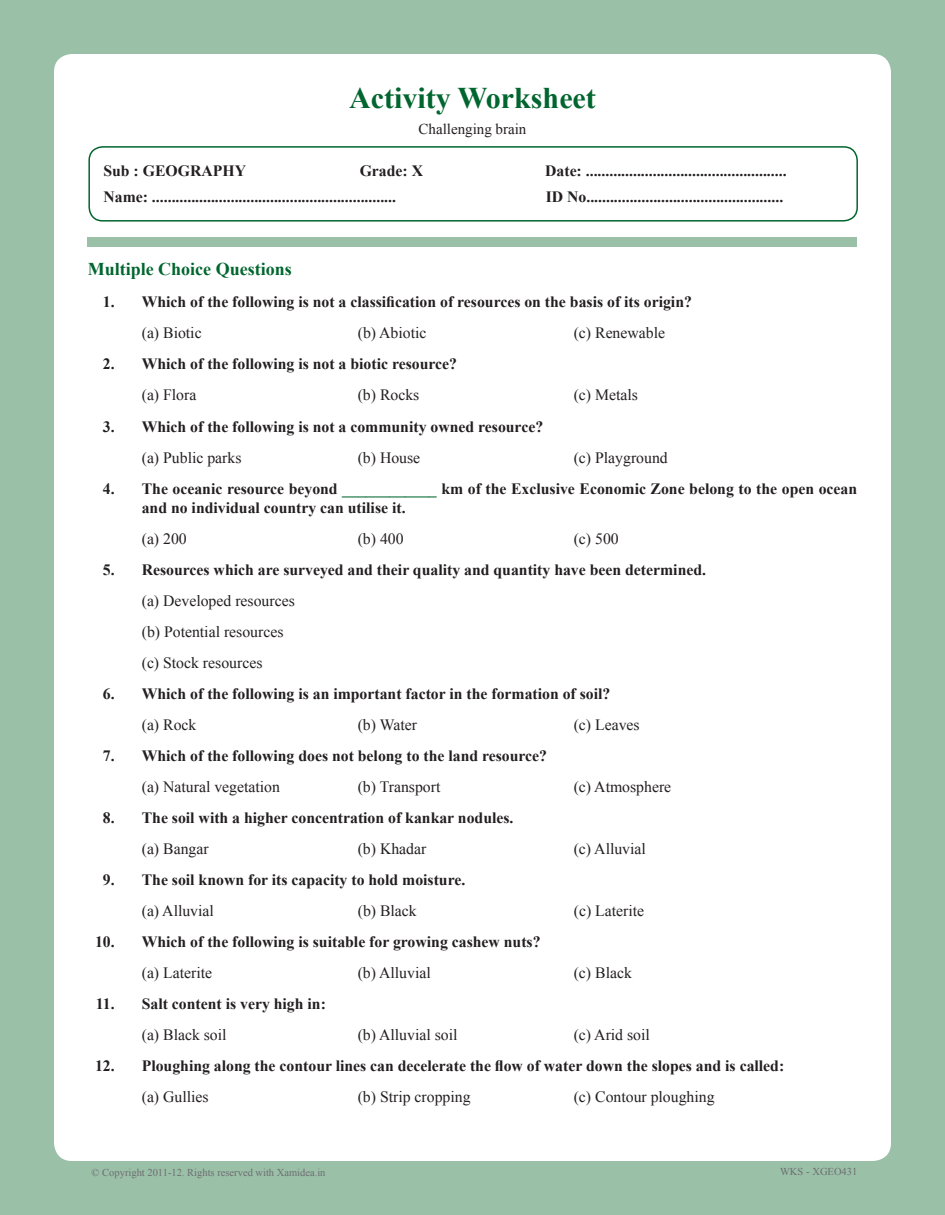
<style>
.page{position:relative;width:945px;height:1215px;background:#9bc0a8}
.page>*{position:absolute;margin:0;border:0;box-sizing:border-box;transform-origin:0 0}
.Worksheet{font:700 30px "Times New Roman";color:#00652e}
.Choice{font:700 18px "Times New Roman";color:#00652e}
.number{font:700 15.75px/18.9px "Times New Roman";color:#231f20}
.Body{font:15.75px "Times New Roman";color:#231f20}
.NOStyle{font:15px "Times New Roman";color:#231f20}
.t1{font:10.5px "Times New Roman";color:#6c6d70}
.s1{color:#00652e}
</style>
<div class="page">
<div style="left:54px;top:54px;width:837px;height:1107px;background:#fff;border-radius:18px"></div>
<div style="left:88px;top:237px;width:769px;height:10px;background:#9bc0a8"></div>
<div style="left:88px;top:146px;width:770px;height:76px;border:2px solid #00652e;border-radius:14px"></div>
<p class="Worksheet" style="left:349px;top:77px;width:248px">Activity Worksheet</p>
<p class="NOStyle" style="left:419px;top:119px;width:109px">Challenging brain</p>
<p class="number" style="left:103px;top:161px;width:144px">Sub : GEOGRAPHY</p>
<p class="number" style="left:360px;top:161px;width:65px">Grade: X</p>
<p class="number" style="left:545px;top:161px;width:243px">Date: ...................................................</p>
<p class="number" style="left:103px;top:187px;width:294px">Name: ..............................................................</p>
<p class="number" style="left:546px;top:187px;width:239px">ID No..................................................</p>
<p class="Choice" style="left:88px;top:257px;width:206px">Multiple Choice Questions</p>
<p class="number" style="left:103px;top:292px;width:591px">1. Which of the following is not a classification of resources on the basis of its origin?</p>
<p class="Body" style="left:142px;top:323px;width:61px">(a) Biotic</p>
<p class="Body" style="left:358px;top:323px;width:70px">(b) Abiotic</p>
<p class="Body" style="left:574px;top:323px;width:93px">(c) Renewable</p>
<p class="number" style="left:103px;top:354px;width:356px">2. Which of the following is not a biotic resource?</p>
<p class="Body" style="left:142px;top:385px;width:56px">(a) Flora</p>
<p class="Body" style="left:358px;top:385px;width:63px">(b) Rocks</p>
<p class="Body" style="left:574px;top:385px;width:66px">(c) Metals</p>
<p class="number" style="left:103px;top:416px;width:442px">3. Which of the following is not a community owned resource?</p>
<p class="Body" style="left:142px;top:447px;width:101px">(a) Public parks</p>
<p class="Body" style="left:358px;top:447px;width:64px">(b) House</p>
<p class="Body" style="left:574px;top:447px;width:96px">(c) Playground</p>
<p class="number" style="left:142px;top:479px;width:717px;text-indent:-39px">4. The oceanic resource beyond <span class="s1">____________</span> km of the Exclusive Economic Zone belong to the open ocean and no individual country can utilise it.</p>
<p class="Body" style="left:142px;top:528px;width:47px">(a) 200</p>
<p class="Body" style="left:358px;top:528px;width:47px">(b) 400</p>
<p class="Body" style="left:574px;top:528px;width:47px">(c) 500</p>
<p class="number" style="left:103px;top:560px;width:605px">5. Resources which are surveyed and their quality and quantity have been determined.</p>
<p class="Body" style="left:142px;top:590px;width:155px">(a) Developed resources</p>
<p class="Body" style="left:142px;top:621px;width:143px">(b) Potential resources</p>
<p class="Body" style="left:142px;top:652px;width:122px">(c) Stock resources</p>
<p class="number" style="left:103px;top:684px;width:509px">6. Which of the following is an important factor in the formation of soil?</p>
<p class="Body" style="left:142px;top:714px;width:56px">(a) Rock</p>
<p class="Body" style="left:358px;top:714px;width:61px">(b) Water</p>
<p class="Body" style="left:574px;top:714px;width:68px">(c) Leaves</p>
<p class="number" style="left:103px;top:746px;width:446px">7. Which of the following does not belong to the land resource?</p>
<p class="Body" style="left:142px;top:776px;width:140px">(a) Natural vegetation</p>
<p class="Body" style="left:358px;top:776px;width:84px">(b) Transport</p>
<p class="Body" style="left:574px;top:776px;width:99px">(c) Atmosphere</p>
<p class="number" style="left:103px;top:808px;width:412px">8. The soil with a higher concentration of kankar nodules.</p>
<p class="Body" style="left:142px;top:838px;width:68px">(a) Bangar</p>
<p class="Body" style="left:358px;top:838px;width:70px">(b) Khadar</p>
<p class="Body" style="left:574px;top:838px;width:74px">(c) Alluvial</p>
<p class="number" style="left:103px;top:870px;width:364px">9. The soil known for its capacity to hold moisture.</p>
<p class="Body" style="left:142px;top:900px;width:74px">(a) Alluvial</p>
<p class="Body" style="left:358px;top:900px;width:61px">(b) Black</p>
<p class="Body" style="left:574px;top:900px;width:72px">(c) Laterite</p>
<p class="number" style="left:95px;top:932px;width:447px">10. Which of the following is suitable for growing cashew nuts?</p>
<p class="Body" style="left:142px;top:962px;width:72px">(a) Laterite</p>
<p class="Body" style="left:358px;top:962px;width:75px">(b) Alluvial</p>
<p class="Body" style="left:574px;top:962px;width:60px">(c) Black</p>
<p class="number" style="left:96px;top:994px;width:232px">11. Salt content is very high in:</p>
<p class="Body" style="left:142px;top:1025px;width:86px">(a) Black soil</p>
<p class="Body" style="left:358px;top:1025px;width:101px">(b) Alluvial soil</p>
<p class="Body" style="left:574px;top:1025px;width:78px">(c) Arid soil</p>
<p class="number" style="left:95px;top:1056px;width:691px">12. Ploughing along the contour lines can decelerate the flow of water down the slopes and is called:</p>
<p class="Body" style="left:142px;top:1087px;width:68px">(a) Gullies</p>
<p class="Body" style="left:358px;top:1087px;width:114px">(b) Strip cropping</p>
<p class="Body" style="left:574px;top:1087px;width:142px">(c) Contour ploughing</p>
<p class="t1" style="left:92px;top:1165px;width:235px">© Copyright 2011-12. Rights reserved with Xamidea.in</p>
<p class="t1" style="left:780px;top:1164px;width:79px">WKS - XGEO431</p>
</div>
